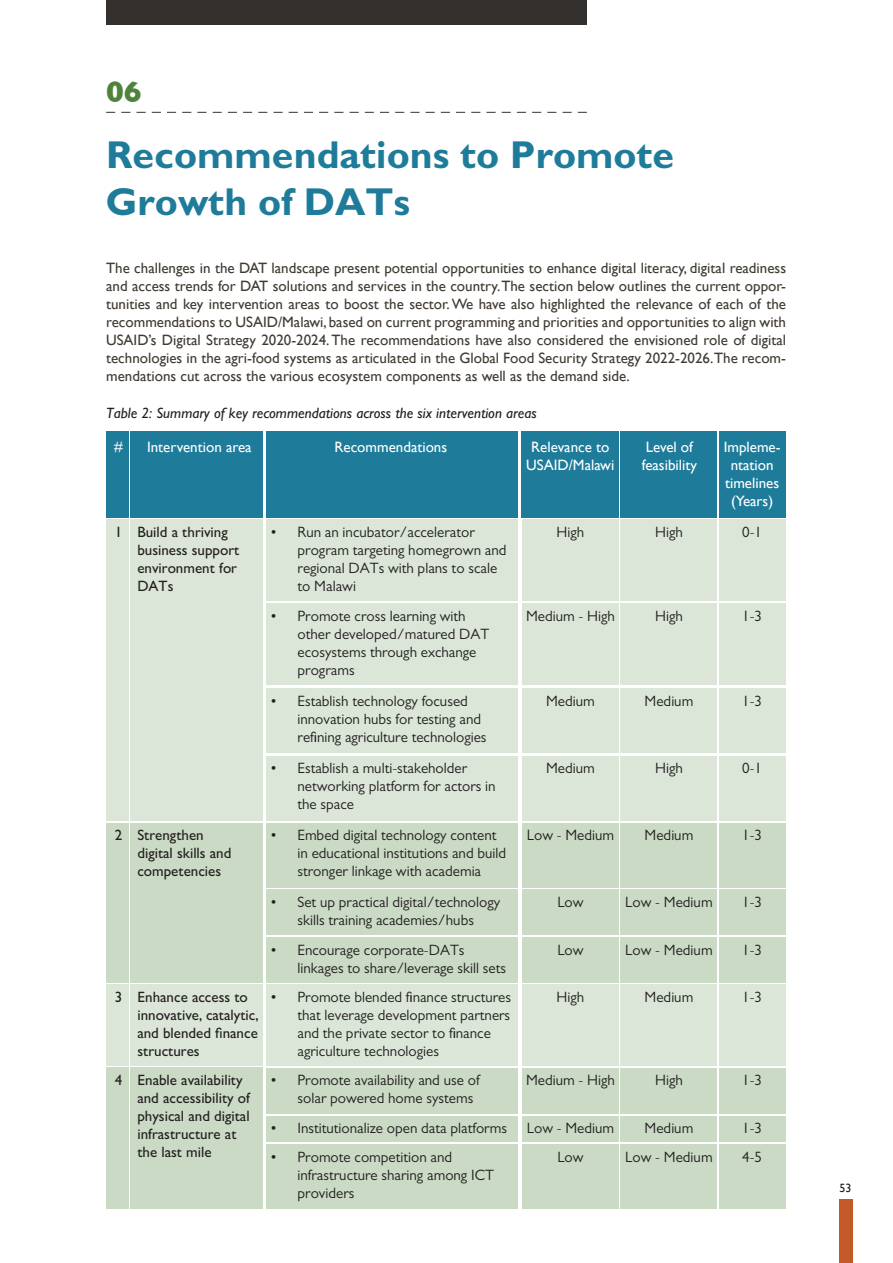
<style>
.page{position:relative;width:893px;height:1263px;background:#fff}
.page>*{position:absolute;margin:0;border:0;box-sizing:border-box;transform-origin:0 0}
.t1{font:700 39px/46.8px "Gill Sans";color:#1e7c9a}
.t2{font:700 30px "Gill Sans";color:#4f833c}
.t3{font:15px/18px "Gill Sans";color:#231f20}
.t4{font:15px/18px "Gill Sans";color:#403a32;text-align:justify}
.t5{font:500 15px/18px "Gill Sans";color:#231f20}
.t6{font:15px/18px "Gill Sans";color:#fff;text-align:center}
.t7{font:italic 500 15px "Gill Sans";color:#231f20}
.t8{font:12px "Gill Sans";color:#231f20}
</style>
<div class="page">
<div style="left:839px;top:1199px;width:13px;height:64px;background:#c25926"></div>
<svg style="left:106px;top:112px;width:481px;height:1px"></svg>
<div style="left:106px;top:0;width:481px;height:25px;background:#34302d"></div>
<div style="left:131px;top:431px;width:132px;height:87px;background:#1e7c9a"></div>
<div style="left:106px;top:431px;width:22px;height:87px;background:#1e7c9a"></div>
<div style="left:131px;top:519px;width:132px;height:302px;background:#dbe6d8"></div>
<div style="left:131px;top:984px;width:132px;height:82px;background:#dbe6d8"></div>
<div style="left:131px;top:823px;width:132px;height:159px;background:#cadac4"></div>
<div style="left:131px;top:1068px;width:132px;height:141px;background:#cadac4"></div>
<div style="left:106px;top:519px;width:22px;height:302px;background:#dbe6d8"></div>
<div style="left:106px;top:984px;width:22px;height:82px;background:#dbe6d8"></div>
<div style="left:106px;top:823px;width:22px;height:159px;background:#cadac4"></div>
<div style="left:106px;top:1068px;width:22px;height:141px;background:#cadac4"></div>
<div style="left:266px;top:519px;width:252px;height:81px;background:#dbe6d8"></div>
<div style="left:266px;top:984px;width:252px;height:82px;background:#dbe6d8"></div>
<div style="left:266px;top:823px;width:252px;height:64px;background:#cadac4"></div>
<div style="left:266px;top:1068px;width:252px;height:45px;background:#cadac4"></div>
<div style="left:266px;top:604px;width:252px;height:81px;background:#dbe6d8"></div>
<div style="left:266px;top:890px;width:252px;height:45px;background:#cadac4"></div>
<div style="left:266px;top:1116px;width:252px;height:25px;background:#cadac4"></div>
<div style="left:266px;top:688px;width:252px;height:65px;background:#dbe6d8"></div>
<div style="left:266px;top:937px;width:252px;height:45px;background:#cadac4"></div>
<div style="left:266px;top:1144px;width:252px;height:65px;background:#cadac4"></div>
<div style="left:266px;top:756px;width:252px;height:65px;background:#dbe6d8"></div>
<div style="left:522px;top:519px;width:97px;height:81px;background:#dbe6d8"></div>
<div style="left:522px;top:984px;width:97px;height:82px;background:#dbe6d8"></div>
<div style="left:522px;top:823px;width:97px;height:64px;background:#cadac4"></div>
<div style="left:522px;top:1068px;width:97px;height:45px;background:#cadac4"></div>
<div style="left:522px;top:604px;width:97px;height:81px;background:#dbe6d8"></div>
<div style="left:522px;top:890px;width:97px;height:45px;background:#cadac4"></div>
<div style="left:522px;top:1116px;width:97px;height:25px;background:#cadac4"></div>
<div style="left:522px;top:688px;width:97px;height:65px;background:#dbe6d8"></div>
<div style="left:522px;top:937px;width:97px;height:45px;background:#cadac4"></div>
<div style="left:522px;top:1144px;width:97px;height:65px;background:#cadac4"></div>
<div style="left:522px;top:756px;width:97px;height:65px;background:#dbe6d8"></div>
<div style="left:620px;top:519px;width:97px;height:81px;background:#dbe6d8"></div>
<div style="left:620px;top:984px;width:97px;height:82px;background:#dbe6d8"></div>
<div style="left:620px;top:823px;width:97px;height:64px;background:#cadac4"></div>
<div style="left:620px;top:1068px;width:97px;height:45px;background:#cadac4"></div>
<div style="left:620px;top:604px;width:97px;height:81px;background:#dbe6d8"></div>
<div style="left:620px;top:890px;width:97px;height:45px;background:#cadac4"></div>
<div style="left:620px;top:1116px;width:97px;height:25px;background:#cadac4"></div>
<div style="left:620px;top:688px;width:97px;height:65px;background:#dbe6d8"></div>
<div style="left:620px;top:937px;width:97px;height:45px;background:#cadac4"></div>
<div style="left:620px;top:1144px;width:97px;height:65px;background:#cadac4"></div>
<div style="left:620px;top:756px;width:97px;height:65px;background:#dbe6d8"></div>
<div style="left:719px;top:519px;width:67px;height:81px;background:#dbe6d8"></div>
<div style="left:719px;top:984px;width:67px;height:82px;background:#dbe6d8"></div>
<div style="left:719px;top:823px;width:67px;height:64px;background:#cadac4"></div>
<div style="left:719px;top:1068px;width:67px;height:45px;background:#cadac4"></div>
<div style="left:719px;top:604px;width:67px;height:81px;background:#dbe6d8"></div>
<div style="left:719px;top:890px;width:67px;height:45px;background:#cadac4"></div>
<div style="left:719px;top:1116px;width:67px;height:25px;background:#cadac4"></div>
<div style="left:719px;top:688px;width:67px;height:65px;background:#dbe6d8"></div>
<div style="left:719px;top:937px;width:67px;height:45px;background:#cadac4"></div>
<div style="left:719px;top:1144px;width:67px;height:65px;background:#cadac4"></div>
<div style="left:719px;top:756px;width:67px;height:65px;background:#dbe6d8"></div>
<div style="left:266px;top:431px;width:252px;height:87px;background:#1e7c9a"></div>
<div style="left:521px;top:431px;width:98px;height:87px;background:#1e7c9a"></div>
<div style="left:620px;top:431px;width:97px;height:87px;background:#1e7c9a"></div>
<div style="left:719px;top:431px;width:67px;height:87px;background:#1e7c9a"></div>
<h2 class="t2" style="left:106px;top:68px;width:37px">06</h2>
<h1 class="t1" style="left:106px;top:131px;width:570px">Recommendations to Promote<br>Growth of DATs</h1>
<p class="t4" style="left:106px;top:259px;width:681px">The challenges in the DAT landscape present potential opportunities to enhance digital literacy, digital readiness and access trends for DAT solutions and services in the country. The section below outlines the current oppor&shy;tunities and key intervention areas to boost the sector. We have also highlighted the relevance of each of the recommendations to USAID/Malawi, based on current programming and priorities and opportunities to align with USAID’s Digital Strategy 2020-2024. The recommendations have also considered the envisioned role of digital technologies in the agri-food systems as articulated in the Global Food Security Strategy 2022-2026.The recom&shy;mendations cut across the various ecosystem components as well as the demand side.</p>
<p class="t7" style="left:106px;top:404px;width:432px">Table 2: Summary of key recommendations across the six intervention areas</p>
<p class="t6" style="left:114px;top:437px;width:10px">#</p>
<p class="t6" style="left:147px;top:437px;width:106px">Intervention area</p>
<p class="t6" style="left:334px;top:437px;width:114px">Recommendations</p>
<p class="t6" style="left:526px;top:437px;width:90px">Relevance to<br>USAID/Malawi</p>
<p class="t6" style="left:642px;top:437px;width:57px;text-align:left">Level of feasibility</p>
<p class="t6" style="left:724px;top:437px;width:58px">Impleme&shy;ntation timelines (Years)</p>
<p class="t5" style="left:137px;top:522px;width:104px">Build a thriving business support environment for<br>DATs</p>
<p class="t3" style="left:742px;top:523px;width:21px">0-1</p>
<p class="t3" style="left:298px;top:523px;width:210px;text-indent:-27px">• Run an incubator/accelerator program targeting homegrown and regional DATs with plans to scale to Malawi</p>
<p class="t5" style="left:115px;top:522px;width:9px">1</p>
<p class="t3" style="left:557px;top:523px;width:29px">High</p>
<p class="t3" style="left:655px;top:523px;width:29px">High</p>
<p class="t3" style="left:298px;top:607px;width:193px;text-indent:-27px">• Promote cross learning with other developed/matured DAT ecosystems through exchange programs</p>
<p class="t3" style="left:526px;top:607px;width:90px">Medium - High</p>
<p class="t3" style="left:655px;top:607px;width:29px">High</p>
<p class="t3" style="left:742px;top:607px;width:21px">1-3</p>
<p class="t3" style="left:298px;top:691px;width:191px;text-indent:-27px">• Establish technology focused innovation hubs for testing and refining agriculture technologies</p>
<p class="t3" style="left:546px;top:691px;width:50px">Medium</p>
<p class="t3" style="left:645px;top:691px;width:50px">Medium</p>
<p class="t3" style="left:742px;top:691px;width:21px">1-3</p>
<p class="t3" style="left:298px;top:759px;width:200px;text-indent:-27px">• Establish a multi-stakeholder networking platform for actors in the space</p>
<p class="t3" style="left:546px;top:759px;width:50px">Medium</p>
<p class="t3" style="left:655px;top:759px;width:29px">High</p>
<p class="t3" style="left:742px;top:759px;width:21px">0-1</p>
<p class="t5" style="left:115px;top:826px;width:9px">2</p>
<p class="t5" style="left:137px;top:826px;width:96px">Strengthen digital skills and competencies</p>
<p class="t3" style="left:298px;top:826px;width:210px;text-indent:-27px">• Embed digital technology content in educational institutions and build stronger linkage with academia</p>
<p class="t3" style="left:527px;top:826px;width:89px">Low - Medium</p>
<p class="t3" style="left:645px;top:826px;width:50px">Medium</p>
<p class="t3" style="left:742px;top:826px;width:21px">1-3</p>
<p class="t3" style="left:271px;top:893px;width:231px;text-align:center">• Set up practical digital/technology skills training academies/hubs</p>
<p class="t3" style="left:557px;top:893px;width:28px">Low</p>
<p class="t3" style="left:625px;top:893px;width:89px">Low - Medium</p>
<p class="t3" style="left:742px;top:893px;width:21px">1-3</p>
<p class="t3" style="left:298px;top:940px;width:210px;text-indent:-27px">• Encourage corporate-DATs linkages to share/leverage skill sets</p>
<p class="t3" style="left:557px;top:940px;width:28px">Low</p>
<p class="t3" style="left:625px;top:940px;width:89px">Low - Medium</p>
<p class="t3" style="left:742px;top:940px;width:21px">1-3</p>
<p class="t5" style="left:115px;top:988px;width:9px">3</p>
<p class="t5" style="left:137px;top:988px;width:123px">Enhance access to innovative, catalytic, and blended finance structures</p>
<p class="t3" style="left:298px;top:988px;width:215px;text-indent:-27px">• Promote blended finance structures that leverage development partners and the private sector to finance agriculture technologies</p>
<p class="t3" style="left:557px;top:988px;width:29px">High</p>
<p class="t3" style="left:645px;top:988px;width:50px">Medium</p>
<p class="t3" style="left:742px;top:988px;width:21px">1-3</p>
<p class="t5" style="left:115px;top:1071px;width:9px">4</p>
<p class="t5" style="left:137px;top:1071px;width:114px">Enable availability and accessibility of physical and digital infrastructure at the last mile</p>
<p class="t3" style="left:298px;top:1071px;width:184px;text-indent:-27px">• Promote availability and use of solar powered home systems</p>
<p class="t3" style="left:526px;top:1071px;width:90px">Medium - High</p>
<p class="t3" style="left:655px;top:1071px;width:29px">High</p>
<p class="t3" style="left:271px;top:1119px;width:238px">• Institutionalize open data platforms</p>
<p class="t3" style="left:527px;top:1119px;width:89px">Low - Medium</p>
<p class="t3" style="left:645px;top:1119px;width:50px">Medium</p>
<p class="t3" style="left:298px;top:1148px;width:198px;text-indent:-27px">• Promote competition and infrastructure sharing among ICT providers</p>
<p class="t3" style="left:557px;top:1148px;width:28px">Low</p>
<p class="t3" style="left:625px;top:1148px;width:89px">Low - Medium</p>
<p class="t3" style="left:742px;top:1071px;width:21px">1-3</p>
<p class="t3" style="left:742px;top:1119px;width:21px">1-3</p>
<p class="t3" style="left:742px;top:1148px;width:21px">4-5</p>
<p class="t8" style="left:840px;top:1181px;width:13px">53</p>
</div>
